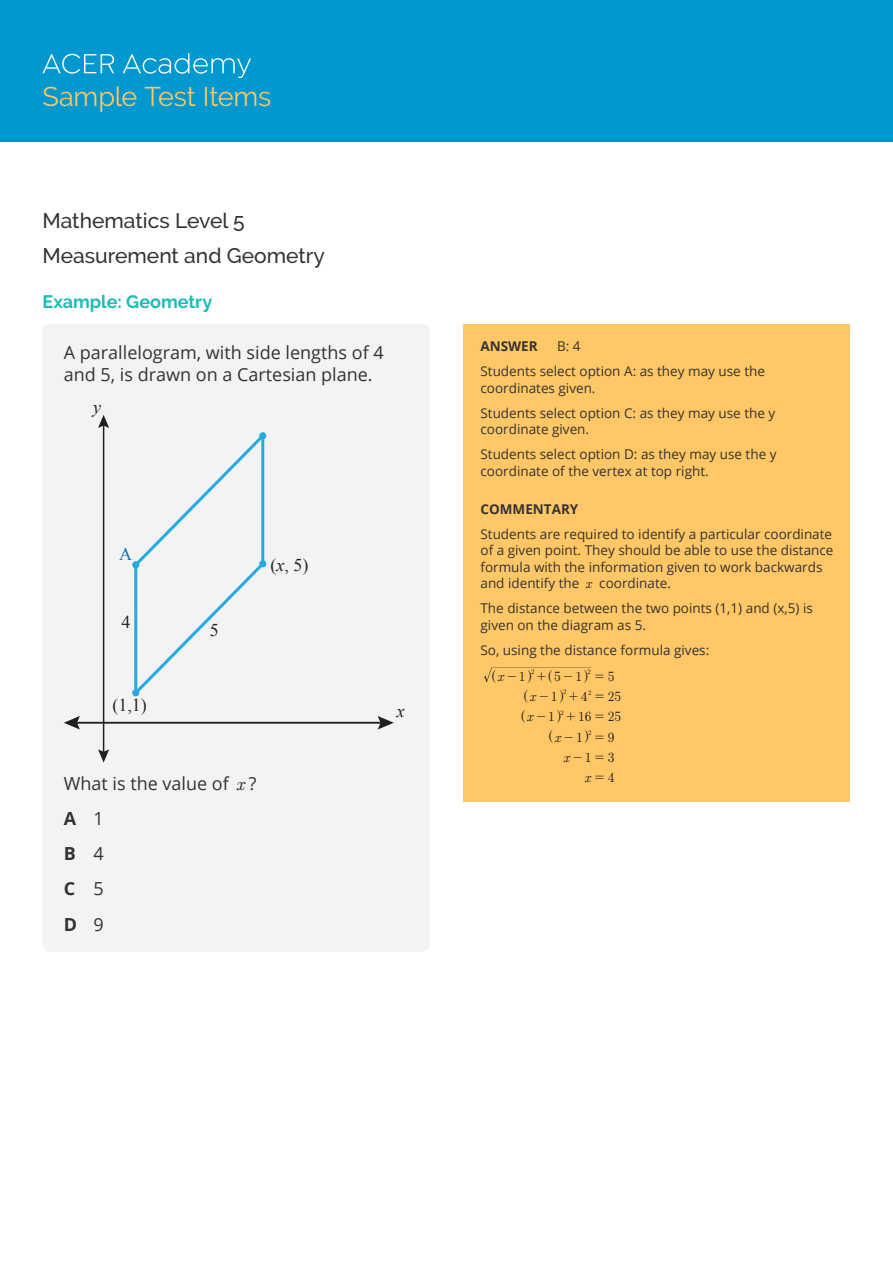
<style>
.page{position:relative;width:893px;height:1263px;background:#fff}
.page>*{position:absolute;margin:0;border:0;box-sizing:border-box;transform-origin:0 0}
.t1{font:27px "Raleway";letter-spacing:-.005em;color:#ffc765}
.t2{font:500 21px/35.2px "Raleway";color:#333}
.t3{font:18px/35.2px "Open Sans";color:#333}
.t4{font:700 18px "Raleway";color:#1abcb7}
.t5{font:18px "Times New Roman";color:#231f20}
.t6{font:italic 18px "Times New Roman";color:#231f20}
.t7{font:18px "Times New Roman";color:#1074bc}
.t8{font:13.5px/16.5px "Open Sans";color:#333}
.t9{font:13.5px/20.2px "MM Century New";color:#231f20}
.t10{font:700 13.5px "Open Sans";color:#333}
.t11{font:6.75px "MM Century New";color:#231f20}
.s1{font-style:italic}
.s2{font-family:"MM Century New";font-style:italic;color:#231f20}
.s3{font-weight:700}
.s4{font-family:"MM Variable A";font-size:12.9px}
</style>
<div class="page">
<div style="left:0;top:0;width:893px;height:141px;background:#0098cf"></div>
<svg style="left:43px;top:54px;width:71px;height:20px"></svg>
<svg style="left:123px;top:53px;width:128px;height:25px"></svg>
<div style="left:43px;top:324px;width:386px;height:628px;background:#f3f3f3;border-radius:8px"></div>
<hr style="left:103px;top:424px;width:1px;height:330px;background:#231f20">
<svg style="left:98px;top:415px;width:11px;height:13px"></svg>
<svg style="left:98px;top:749px;width:11px;height:13px"></svg>
<hr style="left:75px;top:722px;width:308px;height:2px;background:#231f20">
<svg style="left:378px;top:716px;width:16px;height:13px"></svg>
<svg style="left:64px;top:716px;width:16px;height:13px"></svg>
<svg style="left:132px;top:432px;width:135px;height:265px"></svg>
<div style="left:463px;top:324px;width:387px;height:477px;background:#ffc765"></div>
<svg style="left:484px;top:667px;width:108px;height:16px;background:#f9c263"></svg>
<h1 class="t1" style="left:43px;top:81px;width:230px">Sample Test Items</h1>
<h2 class="t2" style="left:43px;top:203px;width:284px">Mathematics Level 5<br>Measurement and Geometry</h2>
<h3 class="t4" style="left:43px;top:292px;width:171px">Example: Geometry</h3>
<h3 class="t3" style="left:64px;top:341px;width:321px;line-height:22.5px">A parallelogram, with side lengths of 4 and 5, is drawn on a Cartesian plane.</h3>
<h3 class="t6" style="left:93px;top:395px;width:9px">y</h3>
<h3 class="t7" style="left:119px;top:542px;width:14px">A</h3>
<h3 class="t5" style="left:121px;top:610px;width:10px">4</h3>
<h3 class="t5" style="left:210px;top:618px;width:10px">5</h3>
<h3 class="t5" style="left:270px;top:553px;width:39px">(<span class="s1">x</span>, 5)</h3>
<h3 class="t5" style="left:112px;top:693px;width:36px">(1,1)</h3>
<h3 class="t3" style="left:64px;top:765px;width:194px">What is the value of <span class="s2">x</span> ?<br><span class="s3">A</span> 1<br><span class="s3">B</span> 4<br><span class="s3">C</span> 5<br><span class="s3">D</span> 9</h3>
<h3 class="t6" style="left:397px;top:699px;width:9px">x</h3>
<p class="t10" style="left:480px;top:337px;width:59px">ANSWER</p>
<p class="t8" style="left:480px;top:333px;width:286px;line-height:25px;text-indent:77px">B: 4<br>Students select option A: as they may use the</p>
<p class="t8" style="left:480px;top:375px;width:296px;line-height:25px">coordinates given.<br>Students select option C: as they may use the y</p>
<p class="t8" style="left:480px;top:416px;width:298px;line-height:25px">coordinate given.<br>Students select option D: as they may use the y</p>
<p class="t8" style="left:480px;top:462px;width:230px">coordinate of the vertex at top right.</p>
<p class="t10" style="left:480px;top:499px;width:99px">COMMENTARY</p>
<p class="t8" style="left:480px;top:525px;width:354px">Students are required to identify a particular coordinate of a given point. They should be able to use the distance formula with the information given to work backwards and identify the <span class="s2">x</span> coordinate.</p>
<p class="t8" style="left:480px;top:599px;width:334px">The distance between the two points (1,1) and (x,5) is given on the diagram as 5.</p>
<p class="t8" style="left:480px;top:641px;width:230px">So, using the distance formula gives:</p>
<p class="t9" style="left:491px;top:666px;width:98px"><span class="s4">^</span><span class="s1">x</span>- +<span class="s4">^</span>5 1<span class="s4">h</span></p>
<p class="t9" style="left:524px;top:687px;width:66px"><span class="s4">^</span><span class="s1">x</span>- +4</p>
<p class="t9" style="left:521px;top:707px;width:102px"><span class="s4">^</span><span class="s1">x</span>- +16 25</p>
<p class="t9" style="left:549px;top:727px;width:67px"><span class="s4">^</span><span class="s1">x</span>- =9</p>
<p class="t9" style="left:564px;top:747px;width:41px"><span class="s1">x</span>- =</p>
<p class="t9" style="left:585px;top:768px;width:31px"><span class="s1">x</span> = 4</p>
<p class="t9" style="left:519px;top:666px;width:15px">1<span class="s4">h</span></p>
<p class="t9" style="left:551px;top:666px;width:65px;text-indent:13px">- = 5<br>1<span class="s4">h</span></p>
<p class="t11" style="left:531px;top:668px;width:5px">2</p>
<p class="t11" style="left:588px;top:668px;width:5px">2</p>
<p class="t11" style="left:563px;top:688px;width:5px">2</p>
<p class="t11" style="left:588px;top:689px;width:5px">2</p>
<p class="t11" style="left:560px;top:709px;width:5px">2</p>
<p class="t11" style="left:588px;top:729px;width:5px">2</p>
<p class="t9" style="left:595px;top:687px;width:27px">=25</p>
<p class="t9" style="left:548px;top:707px;width:15px">1<span class="s4">h</span></p>
<p class="t9" style="left:595px;top:707px;width:10px">=</p>
<p class="t9" style="left:585px;top:727px;width:31px;text-indent:-9px">1<span class="s4">h<br></span>1 3</p>
</div>
